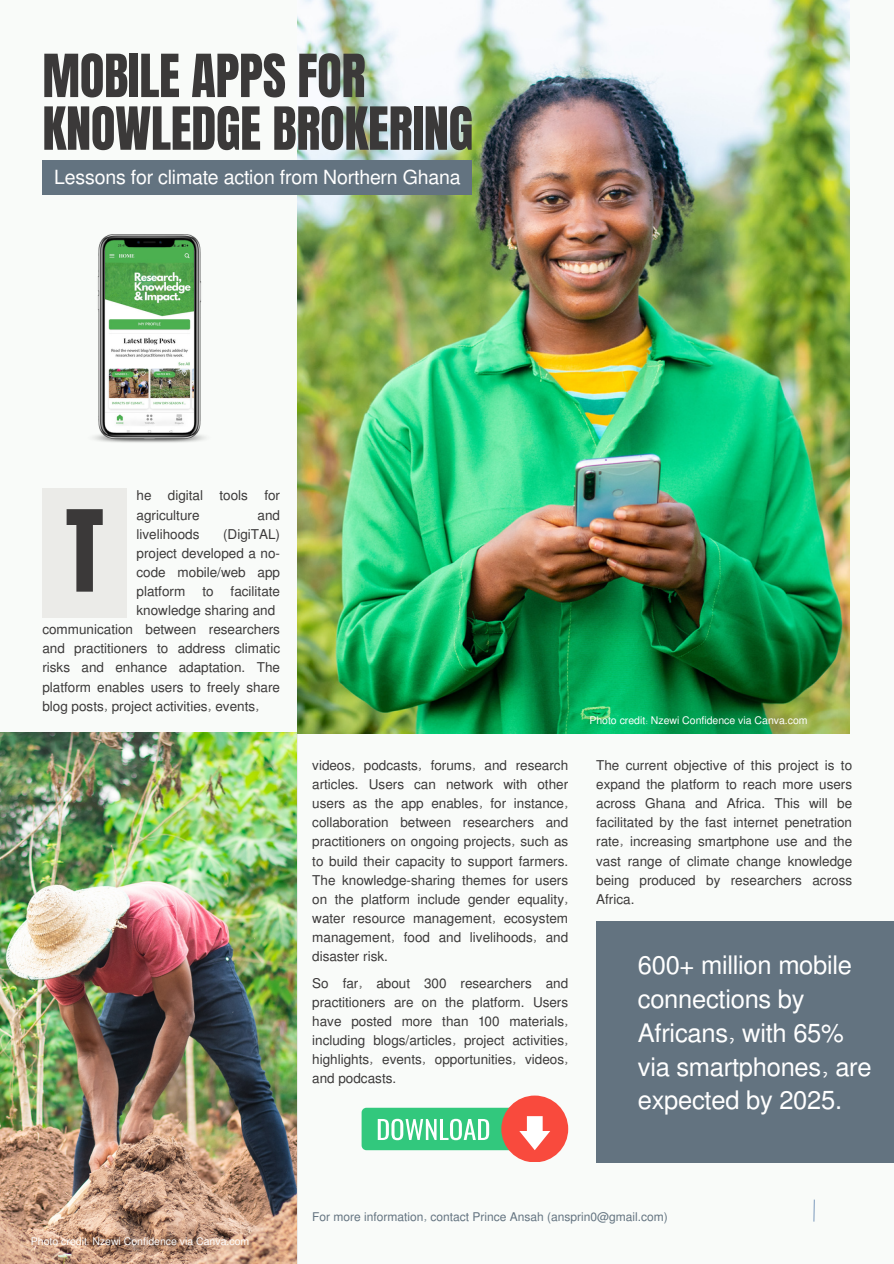
<style>
.page{position:relative;width:894px;height:1264px;background:#fff}
.page>*{position:absolute;margin:0;border:0;box-sizing:border-box;transform-origin:0 0}
.t1{font:96px "Anton";color:#3b3939}
.t2{font:50.55px/52.7px "Anton";letter-spacing:-.005em;color:#3b3939}
.t3{font:25.5px/33.8px "Mukti";letter-spacing:-.01em;color:#fff}
.t4{font:19.5px "Mukti";letter-spacing:-.01em;color:#fff}
.t5{font:13.5px/19.2px "Mukti";color:#3b3939;text-align:justify}
.t6{font:12px "Mukti";color:#637380}
.t7{font:10.5px "Mukti";color:#fff}
</style>
<div class="page">
<div style="left:0;top:0;width:893px;height:1263px;background:#f9fbf9"></div>
<img style="left:298px;top:0;width:551px;height:733px">
<img style="left:0;top:732px;width:296px;height:531px">
<div style="left:596px;top:921px;width:297px;height:241px;background:#637380"></div>
<img style="left:93px;top:234px;width:113px;height:209px">
<div style="left:42px;top:488px;width:85px;height:129px;background:#ebebe8"></div>
<svg style="left:813px;top:1199px;width:2px;height:23px"></svg>
<div style="left:42px;top:160px;width:430px;height:35px;background:#637380"></div>
<div style="left:361px;top:1107px;width:175px;height:43px;background:#32c87d;border-radius:5px"></div>
<svg style="left:377px;top:1118px;width:112px;height:22px"></svg>
<div style="left:501px;top:1095px;width:67px;height:66px;background:#f94a3d;border-radius:50%"></div>
<svg style="left:519px;top:1116px;width:31px;height:34px"></svg>
<p class="t2" style="left:42px;top:50px;width:432px">MOBILE APPS FOR<br>KNOWLEDGE BROKERING</p>
<p class="t4" style="left:54px;top:163px;width:407px">Lessons for climate action from Northern Ghana</p>
<p class="t1" style="left:66px;top:482px;width:40px">T</p>
<p class="t5" style="left:136px;top:485px;width:145px">he digital tools for agriculture</p>
<p class="t5" style="left:257px;top:504px;width:24px">and</p>
<p class="t5" style="left:136px;top:523px;width:145px;text-indent:87px">(DigiTAL) project developed a no&shy;code mobile/web app platform</p>
<p class="t5" style="left:136px;top:523px;width:64px">livelihoods</p>
<p class="t5" style="left:136px;top:581px;width:145px;text-indent:94px">facilitate knowledge sharing and</p>
<p class="t5" style="left:202px;top:581px;width:13px">to</p>
<p class="t5" style="left:42px;top:619px;width:239px">communication between researchers and practitioners to address climatic risks and enhance adaptation. The platform enables users to freely share blog posts, project activities, events,</p>
<p class="t5" style="left:312px;top:755px;width:257px">videos, podcasts, forums, and research articles. Users can network with other users as the app enables, for instance, collaboration between researchers and practitioners on ongoing projects, such as to build their capacity to support farmers.<br>The knowledge-sharing themes for users on the platform include gender equality, water resource management, ecosystem management, food and livelihoods, and disaster risk.</p>
<p class="t5" style="left:312px;top:972px;width:257px">So far, about 300 researchers and practitioners are on the platform. Users have posted more than 100 materials, including blogs/articles, project activities, highlights, events, opportunities, videos, and podcasts.</p>
<p class="t7" style="left:589px;top:712px;width:220px">Photo credit: Nzewi Confidence via Canva.com</p>
<p class="t5" style="left:596px;top:755px;width:257px">The current objective of this project is to expand the platform to reach more users across Ghana and Africa. This will be facilitated by the fast internet penetration rate, increasing smartphone use and the vast range of climate change knowledge being produced by researchers across Africa.</p>
<p class="t3" style="left:637px;top:947px;width:235px">600+ million mobile connections by<br>Africans, with 65% via smartphones, are expected by 2025.</p>
<p class="t7" style="left:31px;top:1233px;width:220px">Photo credit: Nzewi Confidence via Canva.com</p>
<p class="t6" style="left:312px;top:1208px;width:357px">For more information, contact Prince Ansah (ansprin0@gmail.com)</p>
</div>
